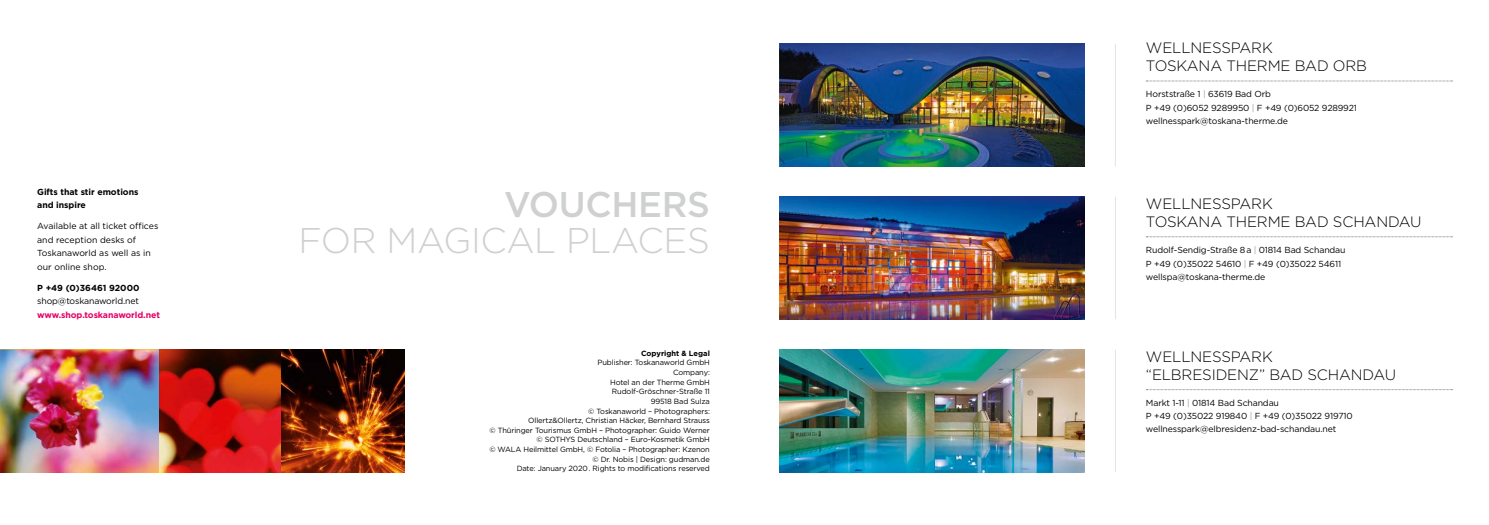
<style>
.page{position:relative;width:1489px;height:525px;background:#fff}
.page>*{position:absolute;margin:0;border:0;box-sizing:border-box;transform-origin:0 0}
.t1{font:300 35.62px "Gotham";letter-spacing:-.01em;color:#cfd0d0}
.t2{font:500 35.62px "Gotham";letter-spacing:-.01em;color:#cfd0d0}
.t3{font:300 15px/18px "Gotham";letter-spacing:-.01em;color:#000}
.t4{font:8.75px/13.1px "Gotham";letter-spacing:-.015em;color:#000}
.t5{font:700 8.75px/13.5px "Gotham";letter-spacing:-.005em;color:#000}
.t6{font:700 8.75px "Gotham";letter-spacing:-.015em;color:#e60064}
.t7{font:7.5px/9.6px "Gotham";letter-spacing:-.015em;color:#000;text-align:right}
.t8{font:700 7.5px "Gotham";color:#000}
.s1{color:#9c9c9d}
</style>
<div class="page">
<img style="left:0;top:349px;width:404px;height:123px">
<img style="left:779px;top:197px;width:305px;height:122px">
<img style="left:779px;top:44px;width:305px;height:122px">
<svg style="left:1146px;top:81px;width:306px;height:1px"></svg>
<svg style="left:1146px;top:236px;width:306px;height:1px"></svg>
<hr style="left:1114px;top:44px;width:1px;height:122px;background:#e3e3e3">
<hr style="left:1114px;top:197px;width:1px;height:122px;background:#e3e3e3">
<img style="left:779px;top:349px;width:305px;height:123px">
<svg style="left:1146px;top:389px;width:306px;height:1px"></svg>
<hr style="left:1114px;top:349px;width:1px;height:123px;background:#e3e3e3">
<p class="t5" style="left:37px;top:185px;width:103px">Gifts that stir emotions and inspire</p>
<p class="t4" style="left:37px;top:219px;width:123px;line-height:13.5px">Available at all ticket offices and reception desks of<br>Toskanaworld as well as in our online shop.</p>
<p class="t5" style="left:37px;top:281px;width:104px">P +49 (0)36461 92000</p>
<p class="t4" style="left:37px;top:294px;width:103px">shop@toskanaworld.net</p>
<p class="t6" style="left:37px;top:308px;width:124px">www.shop.toskanaworld.net</p>
<h1 class="t2" style="left:504px;top:181px;width:207px">VOUCHERS</h1>
<h1 class="t1" style="left:298px;top:218px;width:413px">FOR MAGICAL PLACES</h1>
<p class="t8" style="left:641px;top:348px;width:70px">Copyright &amp; Legal</p>
<p class="t7" style="left:489px;top:357px;width:222px">Publisher: Toskanaworld GmbH<br>Company:<br>Hotel an der Therme GmbH<br>Rudolf-Gröschner-Straße 11<br>99518 Bad Sulza<br>© Toskanaworld – Photographers:<br>Ollertz&amp;Ollertz, Christian Häcker, Bernhard Strauss<br>© Thüringer Tourismus GmbH – Photographer: Guido Werner © SOTHYS Deutschland – Euro-Kosmetik GmbH<br>© WALA Heilmittel GmbH, © Fotolia – Photographer: Kzenon © Dr. Nobis | Design: gudman.de<br>Date: January 2020 . Rights to modifications reserved</p>
<h2 class="t3" style="left:1145px;top:38px;width:28px">WELLNESSPARK<br>TOSKANA</h2>
<h2 class="t3" style="left:1226px;top:56px;width:21px">THERME</h2>
<h2 class="t3" style="left:1294px;top:56px;width:62px">BAD ORB</h2>
<p class="t4" style="left:1145px;top:87px;width:212px">Horststraße 1 <span class="s1">|</span> 63619 Bad Orb<br>P +49 (0)6052 9289950 <span class="s1">|</span> F +49 (0)6052 9289921 wellnesspark@toskana-therme.de</p>
<h2 class="t3" style="left:1145px;top:194px;width:28px">WELLNESSPARK<br>TOSKANA</h2>
<h2 class="t3" style="left:1226px;top:212px;width:21px">THERME</h2>
<h2 class="t3" style="left:1294px;top:212px;width:60px">BAD SCHANDAU</h2>
<p class="t4" style="left:1145px;top:243px;width:201px">Rudolf-Sendig-Straße 8 a <span class="s1">|</span> 01814 Bad Schandau<br>P +49 (0)35022 54610 <span class="s1">|</span> F +49 (0)35022 54611 wellspa@toskana-therme.de</p>
<h2 class="t3" style="left:1145px;top:347px;width:28px">WELLNESSPARK “ELBRESIDENZ</h2>
<h2 class="t3" style="left:1258px;top:365px;width:70px">” BAD SCHANDAU</h2>
<p class="t4" style="left:1145px;top:396px;width:208px">Markt 1-11 <span class="s1">|</span> 01814 Bad Schandau<br>P +49 (0)35022 919840 <span class="s1">|</span> F +49 (0)35022 919710 wellnesspark@elbresidenz-bad-schandau.net</p>
</div>
